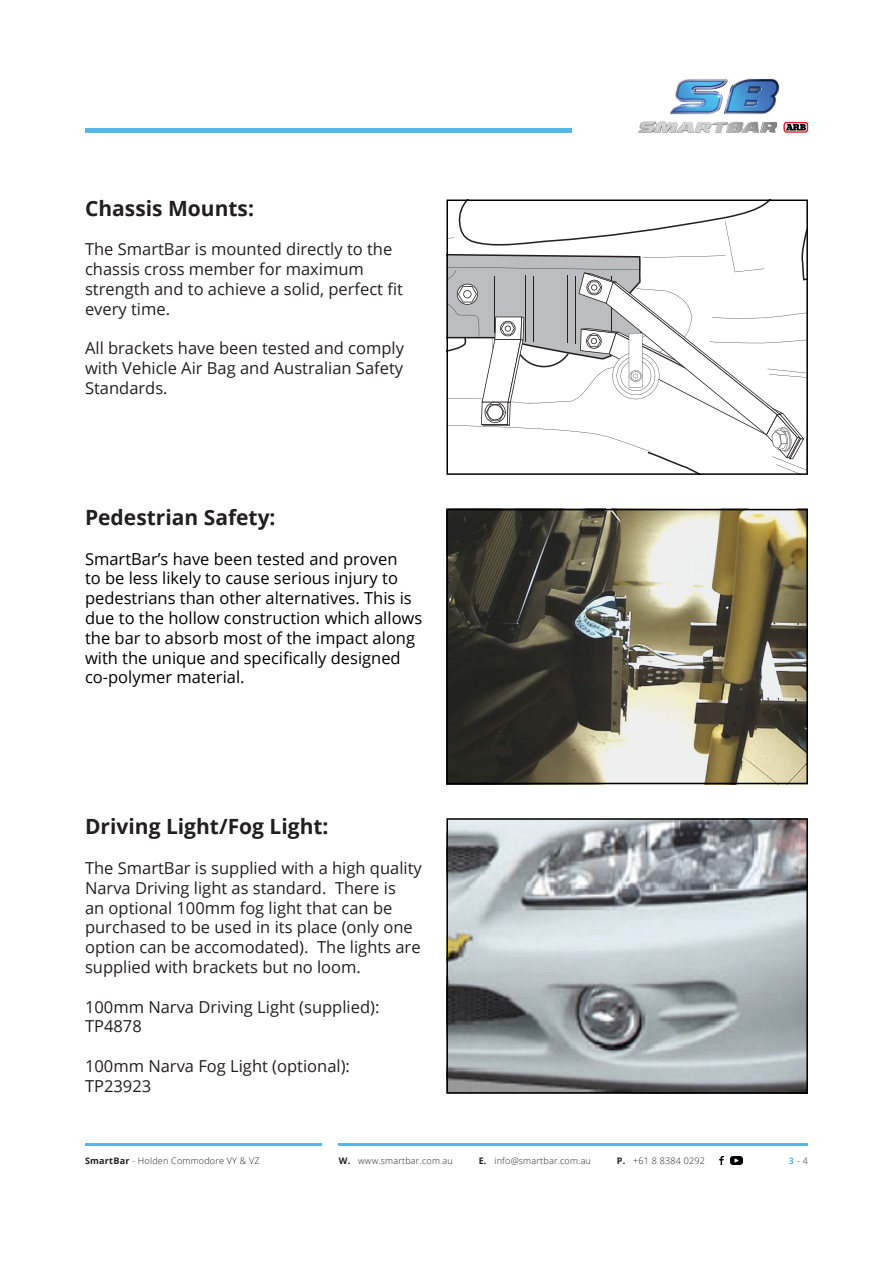
<style>
.page{position:relative;width:893px;height:1263px;background:#fff}
.page>*{position:absolute;margin:0;border:0;box-sizing:border-box;transform-origin:0 0}
.t1{font:700 21px "Open Sans";color:#231f20}
.t2{font:16.5px/19.8px "Open Sans";color:#231f20}
.t3{font:16.5px/19.8px "Open Sans";color:#000}
.t4{font:300 9px "Open Sans";letter-spacing:.025em;color:#231f20}
.s1{font-weight:700}
.s2{font-weight:700;color:#56b7e7}
</style>
<div class="page">
<img style="left:449px;top:821px;width:356px;height:269px">
<div style="left:446px;top:818px;width:362px;height:275px;border:2px solid #000"></div>
<svg style="left:449px;top:202px;width:356px;height:270px"></svg>
<div style="left:446px;top:199px;width:362px;height:276px;border:2px solid #000"></div>
<img style="left:449px;top:512px;width:356px;height:269px">
<div style="left:446px;top:509px;width:362px;height:275px;border:2px solid #000"></div>
<hr style="left:85px;top:128px;width:486px;height:4px;background:#56b7e7">
<img style="left:638px;top:78px;width:171px;height:55px">
<hr style="left:85px;top:1143px;width:237px;height:2px;background:#56b7e7">
<hr style="left:339px;top:1143px;width:469px;height:2px;background:#56b7e7">
<svg style="left:720px;top:1156px;width:4px;height:8px"></svg>
<svg style="left:731px;top:1156px;width:11px;height:8px"></svg>
<p class="t1" style="left:85px;top:193px;width:170px">Chassis Mounts:</p>
<p class="t2" style="left:85px;top:239px;width:319px">The SmartBar is mounted directly to the chassis cross member for maximum strength and to achieve a solid, perfect fit every time.</p>
<p class="t2" style="left:85px;top:338px;width:320px;text-align:justify">All brackets have been tested and comply with Vehicle Air Bag and Australian Safety Standards.</p>
<p class="t1" style="left:85px;top:502px;width:192px">Pedestrian Safety:</p>
<p class="t3" style="left:85px;top:548px;width:339px">SmartBar’s have been tested and proven<br>to be less likely to cause serious injury to pedestrians than other alternatives. This is due to the hollow construction which allows the bar to absorb most of the impact along with the unique and specifically designed</p>
<p class="t3" style="left:85px;top:667px;width:161px">co-polymer material.</p>
<p class="t1" style="left:85px;top:812px;width:245px">Driving Light/Fog Light:</p>
<p class="t2" style="left:85px;top:858px;width:338px">The SmartBar is supplied with a high quality Narva Driving light as standard. There is<br>an optional 100mm fog light that can be purchased to be used in its place (only one option can be accomodated). The lights are supplied with brackets but no loom.</p>
<p class="t2" style="left:85px;top:996px;width:296px">100mm Narva Driving Light (supplied):</p>
<p class="t2" style="left:85px;top:1016px;width:58px">TP4878</p>
<p class="t2" style="left:85px;top:1056px;width:266px">100mm Narva Fog Light (optional):</p>
<p class="t2" style="left:85px;top:1075px;width:68px">TP23923</p>
<p class="t4" style="left:85px;top:1154px;width:176px"><span class="s1">SmartBar</span> - Holden Commodore VY &amp; VZ</p>
<p class="t4" style="left:339px;top:1154px;width:116px"><span class="s1">W.</span> www.smartbar.com.au</p>
<p class="t4" style="left:479px;top:1154px;width:114px"><span class="s1">E.</span> info@smartbar.com.au</p>
<p class="t4" style="left:617px;top:1154px;width:90px"><span class="s1">P.</span> +61 8 8384 0292</p>
<p class="t4" style="left:789px;top:1154px;width:21px"><span class="s2">3</span> - 4</p>
</div>
